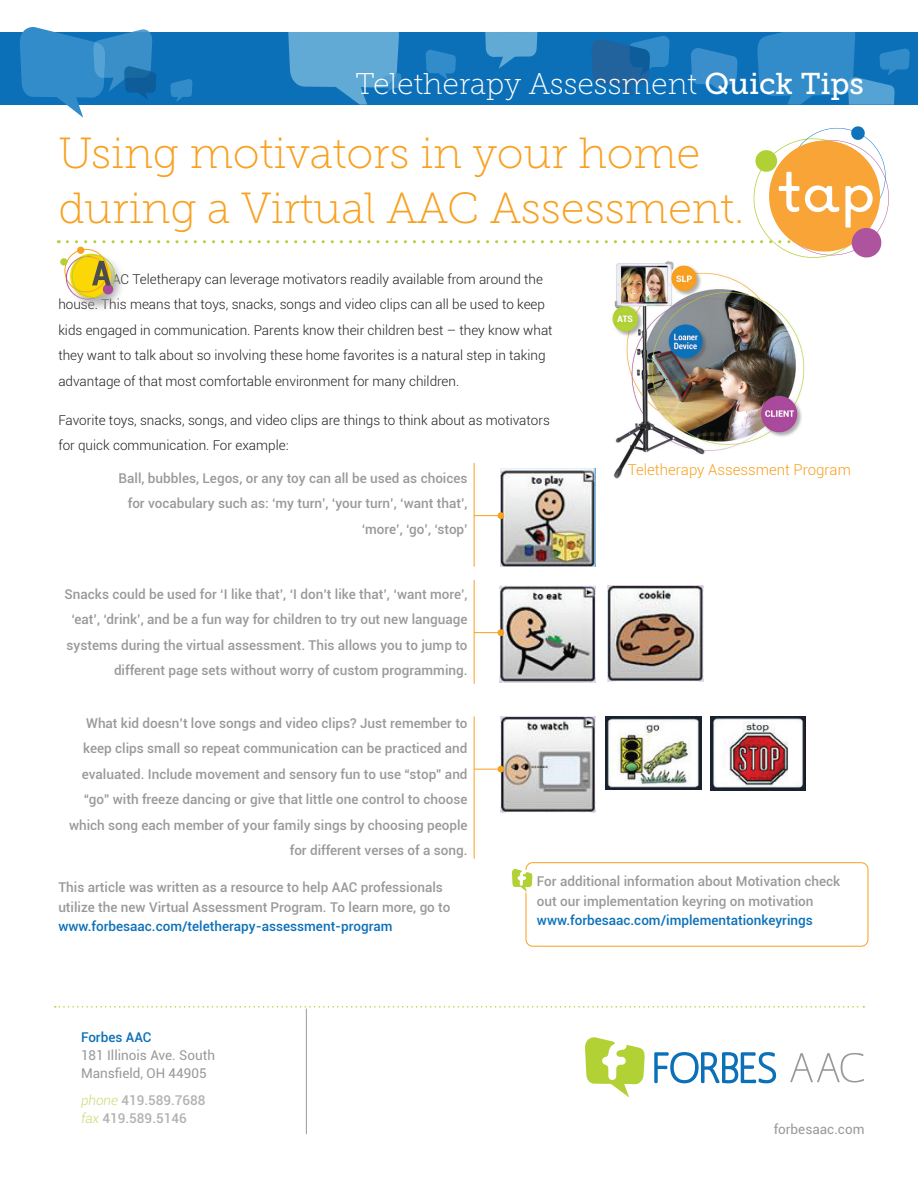
<style>
.page{position:relative;width:918px;height:1188px;background:#fff}
.page>*{position:absolute;margin:0;border:0;box-sizing:border-box;transform-origin:0 0}
.t1{font:43.5px/55.5px "Museo Slab 100";color:#f8a01f}
.t2{font:30px "Museo Slab 100";color:#fff}
.t3{font:300 15px "Roboto";color:#f8a01f}
.t4{font:500 13.5px/25.5px "Roboto";color:#999;text-align:right}
.t5{font:300 13.5px/25.5px "Roboto";color:#231f20}
.t6{font:500 13.5px "Roboto";color:#0c70b9}
.t7{font:13.5px/18px "Roboto";color:#999}
.t8{font:500 13.5px/18px "Roboto";color:#b2b2b1}
.s1{font-family:"Museo Slab 500"}
.s2{font-weight:300;font-style:italic;color:#c8dc71}
</style>
<div class="page">
<div style="left:0;top:32px;width:918px;height:73px;background:#0c70b9"></div>
<svg style="left:485px;top:32px;width:52px;height:37px"></svg>
<svg style="left:691px;top:48px;width:46px;height:47px"></svg>
<svg style="left:426px;top:50px;width:30px;height:30px"></svg>
<svg style="left:591px;top:36px;width:79px;height:61px"></svg>
<svg style="left:757px;top:32px;width:153px;height:73px"></svg>
<svg style="left:288px;top:32px;width:113px;height:73px"></svg>
<svg style="left:170px;top:79px;width:22px;height:23px"></svg>
<svg style="left:20px;top:27px;width:136px;height:91px"></svg>
<svg style="left:654px;top:1052px;width:122px;height:31px"></svg>
<svg style="left:790px;top:1053px;width:74px;height:30px"></svg>
<svg style="left:585px;top:1037px;width:60px;height:61px"></svg>
<svg style="left:55px;top:1006px;width:809px;height:2px"></svg>
<hr style="left:306px;top:1009px;width:1px;height:125px;background:#999">
<div style="left:69px;top:253px;width:57px;height:60px;background:#999;opacity:.75"></div>
<svg style="left:70px;top:254px;width:41px;height:44px"></svg>
<div style="left:65px;top:249px;width:43px;height:43px;border:1px solid #f8a01f;border-radius:50%"></div>
<div style="left:66px;top:256px;width:43px;height:44px;border:1px solid #aa4a9c;border-radius:50%"></div>
<div style="left:72px;top:255px;width:43px;height:43px;border:1px solid #b2d135;border-radius:50%"></div>
<div style="left:103px;top:284px;width:10px;height:10px;background:#aa4a9c;border-radius:50%"></div>
<div style="left:60px;top:258px;width:8px;height:8px;background:#b2d135;border-radius:50%"></div>
<img style="left:500px;top:468px;width:96px;height:98px">
<img style="left:499px;top:585px;width:96px;height:98px">
<img style="left:500px;top:716px;width:96px;height:97px">
<img style="left:607px;top:585px;width:96px;height:97px">
<img style="left:606px;top:716px;width:96px;height:74px">
<img style="left:710px;top:716px;width:96px;height:75px">
<hr style="left:474px;top:463px;width:1px;height:103px;background:#f8a01f">
<hr style="left:474px;top:580px;width:1px;height:103px;background:#f8a01f">
<hr style="left:474px;top:717px;width:1px;height:141px;background:#f8a01f">
<svg style="left:474px;top:515px;width:23px;height:1px"></svg>
<svg style="left:474px;top:632px;width:23px;height:1px"></svg>
<svg style="left:474px;top:769px;width:23px;height:1px"></svg>
<div style="left:497px;top:512px;width:7px;height:7px;background:#f8a01f;border-radius:50%"></div>
<div style="left:497px;top:629px;width:7px;height:7px;background:#f8a01f;border-radius:50%"></div>
<div style="left:497px;top:766px;width:7px;height:7px;background:#f8a01f;border-radius:50%"></div>
<div style="left:526px;top:862px;width:342px;height:85px;border:1px solid #f8a01f;border-radius:7px"></div>
<svg style="left:511px;top:867px;width:22px;height:29px"></svg>
<img style="left:612px;top:285px;width:193px;height:194px">
<svg style="left:67px;top:126px;width:822px;height:159px"></svg>
<h2 class="t2" style="left:355px;top:67px;width:510px">Teletherapy Assessment <span class="s1">Quick Tips</span></h2>
<h1 class="t1" style="left:58px;top:125px;width:688px">Using motivators in your home during a Virtual AAC Assessment.</h1>
<p class="t5" style="left:58px;top:266px;width:496px;text-indent:54px">AC Teletherapy can leverage motivators readily available from around the house. This means that toys, snacks, songs and video clips can all be used to keep kids engaged in communication. Parents know their children best – they know what they want to talk about so involving these home favorites is a natural step in taking advantage of that most comfortable environment for many children.</p>
<p class="t5" style="left:58px;top:407px;width:493px">Favorite toys, snacks, songs, and video clips are things to think about as motivators for quick communication. For example:</p>
<p class="t4" style="left:119px;top:465px;width:351px">Ball, bubbles, Legos, or any toy can all be used as choices for vocabulary such as: ‘my turn’, ‘your turn’, ‘want that’, ‘more’, ‘go’, ‘stop’</p>
<p class="t4" style="left:65px;top:581px;width:405px">Snacks could be used for ‘I like that’, ‘I don’t like that’, ‘want more’, ‘eat’, ‘drink’, and be a fun way for children to try out new language systems during the virtual assessment. This allows you to jump to different page sets without worry of custom programming.</p>
<p class="t4" style="left:69px;top:710px;width:400px">What kid doesn’t love songs and video clips? Just remember to keep clips small so repeat communication can be practiced and evaluated. Include movement and sensory fun to use “stop” and “go” with freeze dancing or give that little one control to choose which song each member of your family sings by choosing people for different verses of a song.</p>
<p class="t3" style="left:628px;top:459px;width:225px">Teletherapy Assessment Program</p>
<p class="t4" style="left:58px;top:877px;width:394px;line-height:19.5px;text-align:left">This article was written as a resource to help AAC professionals utilize the new Virtual Assessment Program. To learn more, go to</p>
<p class="t6" style="left:58px;top:917px;width:336px">www.forbesaac.com/teletherapy-assessment-program</p>
<p class="t6" style="left:81px;top:1028px;width:72px">Forbes AAC</p>
<p class="t7" style="left:81px;top:1046px;width:136px">181 Illinois Ave. South<br>Mansfield, OH 44905</p>
<p class="t8" style="left:81px;top:1091px;width:126px"><span class="s2">phone</span> 419.589.7688 <span class="s2">fax</span> 419.589.5146</p>
<p class="t4" style="left:537px;top:871px;width:305px;line-height:19.5px;text-align:left">For additional information about Motivation check out our implementation keyring on motivation</p>
<p class="t6" style="left:537px;top:911px;width:277px">www.forbesaac.com/implementationkeyrings</p>
<p class="t7" style="left:774px;top:1119px;width:92px">forbesaac.com</p>
</div>
